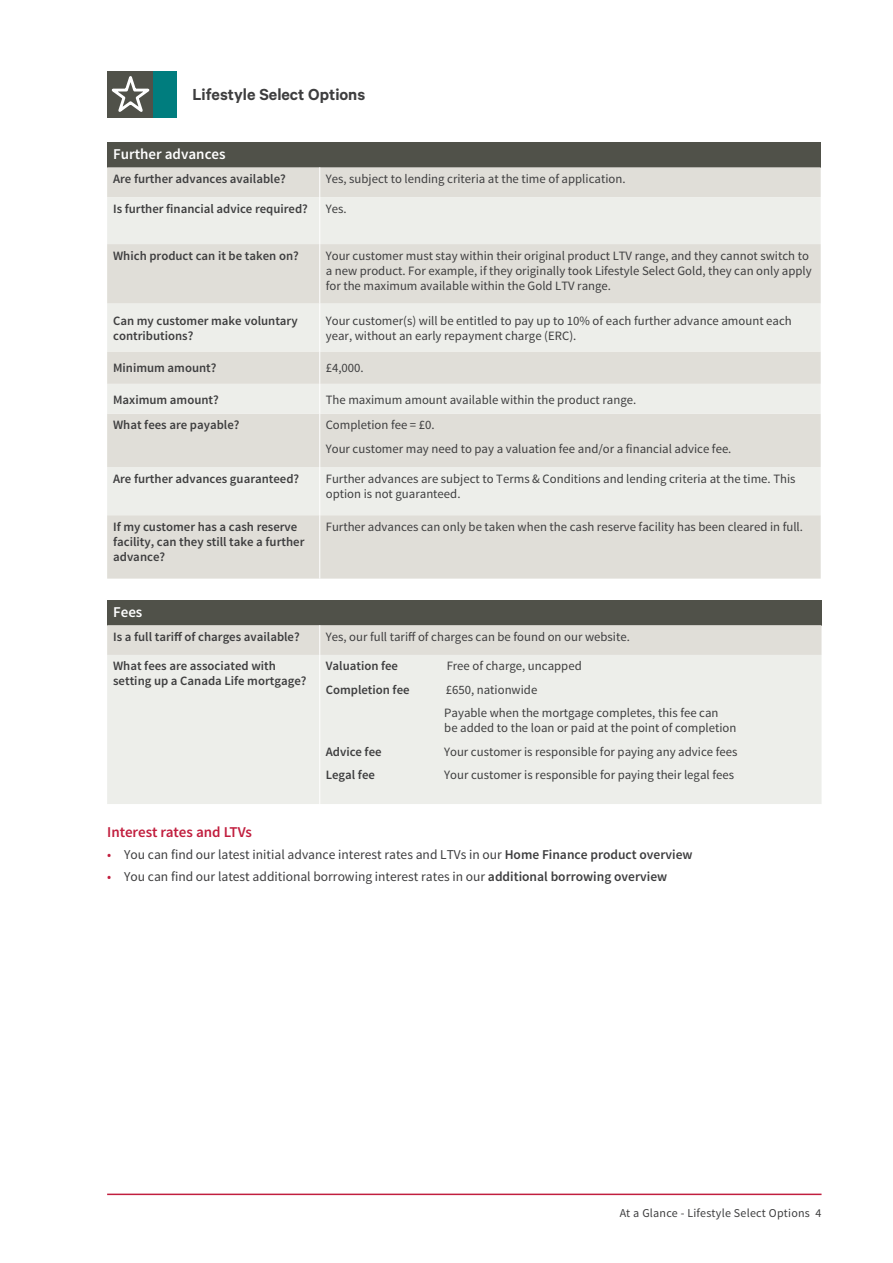
<style>
.page{position:relative;width:893px;height:1263px;background:#fff}
.page>*{position:absolute;margin:0;border:0;box-sizing:border-box;transform-origin:0 0}
.t1{font:600 18px "Calibre";color:#3e3e3f}
.t2{font:600 15px "Source Sans Pro";color:#c11e3e}
.t3{font:600 15px "Source Sans Pro";color:#fff}
.t4{font:13.5px "Source Sans Pro";color:#3e3e3f}
.t5{font:12.75px/15px "Source Sans Pro";color:#3e3e3f}
.t6{font:600 12.75px/15px "Source Sans Pro";color:#3e3e3f}
.t7{font:12px "Source Sans Pro";letter-spacing:.02em;color:#3e3e3f}
.s1{color:#c11e3e}
.s2{font-weight:600}
</style>
<div class="page">
<hr style="left:107px;top:1193px;width:714px;height:2px;background:#c11e3e">
<div style="left:107px;top:142px;width:714px;height:25px;background:#505149"></div>
<div style="left:107px;top:167px;width:714px;height:412px;background:#e0ded8"></div>
<svg style="left:107px;top:197px;width:714px;height:318px;background:#e7e6e1"></svg>
<hr style="left:319px;top:197px;width:1px;height:47px;background:#fff">
<hr style="left:319px;top:244px;width:1px;height:60px;background:#fff">
<hr style="left:319px;top:304px;width:1px;height:47px;background:#fff">
<hr style="left:319px;top:351px;width:1px;height:33px;background:#fff">
<hr style="left:319px;top:384px;width:1px;height:30px;background:#fff">
<hr style="left:319px;top:414px;width:1px;height:53px;background:#fff">
<hr style="left:319px;top:467px;width:1px;height:48px;background:#fff">
<hr style="left:319px;top:515px;width:1px;height:64px;background:#fff">
<hr style="left:319px;top:167px;width:1px;height:30px;background:#fff">
<div style="left:107px;top:600px;width:714px;height:25px;background:#505149"></div>
<div style="left:107px;top:625px;width:714px;height:30px;background:#e0ded8"></div>
<div style="left:107px;top:655px;width:714px;height:149px;background:#edeeea"></div>
<hr style="left:319px;top:625px;width:1px;height:30px;background:#fff">
<hr style="left:319px;top:655px;width:1px;height:149px;background:#fff">
<div style="left:107px;top:71px;width:47px;height:47px;background:#505149"></div>
<svg style="left:111px;top:76px;width:39px;height:36px"></svg>
<div style="left:153px;top:71px;width:24px;height:47px;background:#007d7e"></div>
<h1 class="t1" style="left:192px;top:83px;width:174px">Lifestyle Select Options</h1>
<p class="t3" style="left:113px;top:145px;width:114px">Further advances</p>
<p class="t6" style="left:113px;top:171px;width:174px">Are further advances available?</p>
<p class="t5" style="left:326px;top:171px;width:301px">Yes, subject to lending criteria at the time of application.</p>
<p class="t6" style="left:113px;top:201px;width:196px">Is further financial advice required?</p>
<p class="t5" style="left:326px;top:201px;width:22px">Yes.</p>
<p class="t6" style="left:113px;top:248px;width:187px">Which product can it be taken on?</p>
<p class="t5" style="left:326px;top:248px;width:487px">Your customer must stay within their original product LTV range, and they cannot switch to a new product. For example, if they originally took Lifestyle Select Gold, they can only apply for the maximum available within the Gold LTV range.</p>
<p class="t6" style="left:113px;top:313px;width:186px">Can my customer make voluntary contributions?</p>
<p class="t5" style="left:326px;top:313px;width:468px">Your customer(s) will be entitled to pay up to 10% of each further advance amount each year, without an early repayment charge (ERC).</p>
<p class="t6" style="left:113px;top:361px;width:105px">Minimum amount?</p>
<p class="t5" style="left:326px;top:361px;width:40px">£4,000.</p>
<p class="t6" style="left:113px;top:392px;width:107px">Maximum amount?</p>
<p class="t5" style="left:326px;top:392px;width:312px">The maximum amount available within the product range.</p>
<p class="t6" style="left:113px;top:418px;width:128px">What fees are payable?</p>
<p class="t5" style="left:326px;top:413px;width:407px;line-height:23.5px">Completion fee = £0.<br>Your customer may need to pay a valuation fee and/or a financial advice fee.</p>
<p class="t6" style="left:113px;top:471px;width:188px">Are further advances guaranteed?</p>
<p class="t5" style="left:326px;top:471px;width:471px">Further advances are subject to Terms &amp; Conditions and lending criteria at the time. This option is not guaranteed.</p>
<p class="t6" style="left:113px;top:519px;width:193px">If my customer has a cash reserve facility, can they still take a further advance?</p>
<p class="t5" style="left:326px;top:519px;width:479px">Further advances can only be taken when the cash reserve facility has been cleared in full.</p>
<p class="t3" style="left:113px;top:603px;width:31px">Fees</p>
<p class="t6" style="left:113px;top:629px;width:188px">Is a full tariff of charges available?</p>
<p class="t5" style="left:326px;top:629px;width:306px">Yes, our full tariff of charges can be found on our website.</p>
<p class="t6" style="left:113px;top:659px;width:195px">What fees are associated with setting up a Canada Life mortgage?</p>
<p class="t6" style="left:326px;top:659px;width:74px">Valuation fee</p>
<p class="t5" style="left:447px;top:659px;width:137px">Free of charge, uncapped</p>
<p class="t6" style="left:326px;top:683px;width:85px">Completion fee</p>
<p class="t5" style="left:444px;top:678px;width:276px;line-height:23.5px">£650, nationwide<br>Payable when the mortgage completes, this fee can</p>
<p class="t5" style="left:444px;top:721px;width:294px">be added to the loan or paid at the point of completion</p>
<p class="t6" style="left:326px;top:745px;width:57px">Advice fee</p>
<p class="t5" style="left:444px;top:744px;width:295px">Your customer is responsible for paying any advice fees</p>
<p class="t6" style="left:326px;top:768px;width:51px">Legal fee</p>
<p class="t5" style="left:444px;top:768px;width:291px">Your customer is responsible for paying their legal fees</p>
<p class="t2" style="left:107px;top:822px;width:146px">Interest rates and LTVs</p>
<p class="t4" style="left:107px;top:846px;width:587px"><span class="s1">•</span> You can find our latest initial advance interest rates and LTVs in our <span class="s2">Home Finance product overview</span></p>
<p class="t4" style="left:107px;top:868px;width:562px"><span class="s1">•</span> You can find our latest additional borrowing interest rates in our <span class="s2">additional borrowing overview</span></p>
<p class="t7" style="left:620px;top:1205px;width:203px">At a Glance - Lifestyle Select Options 4</p>
</div>
